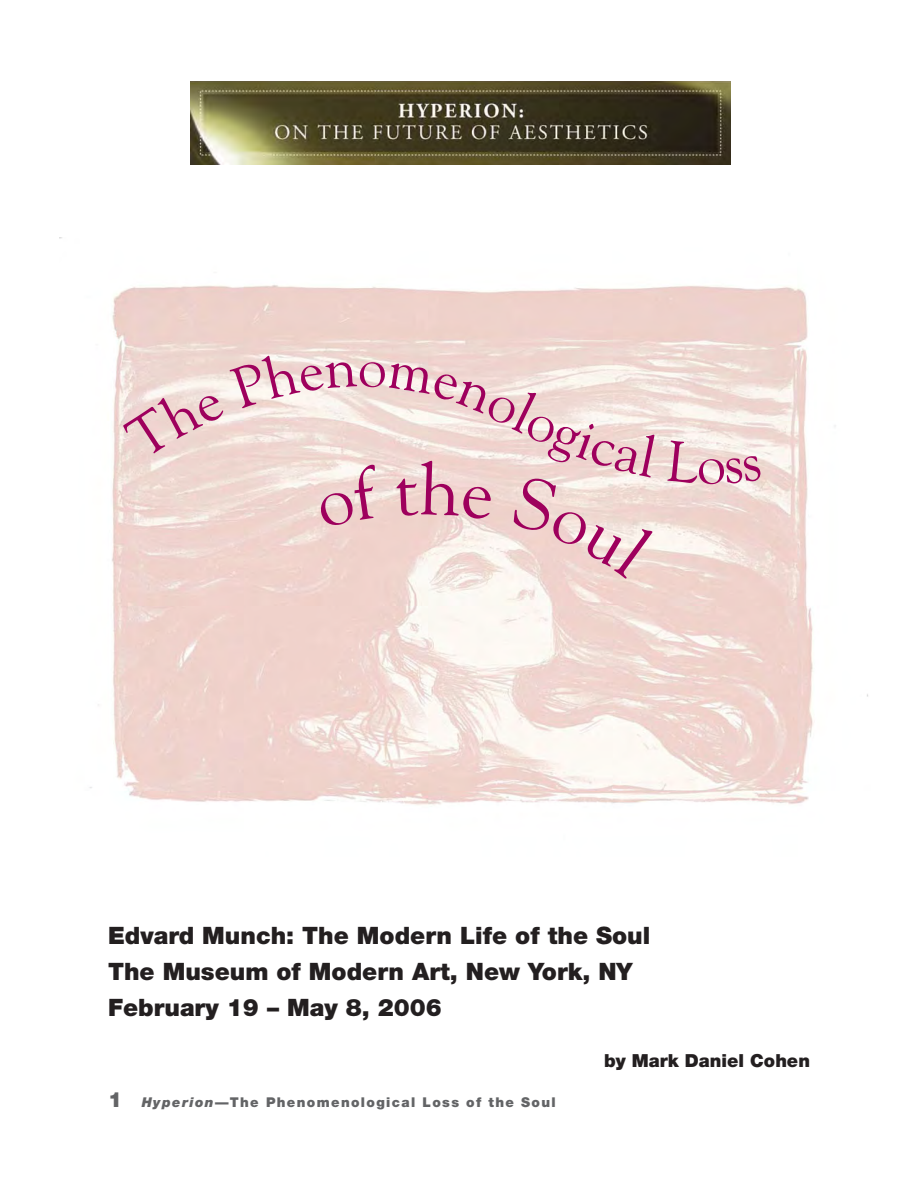
<style>
.page{position:relative;width:918px;height:1188px;background:#fff}
.page>*{position:absolute;margin:0;border:0;box-sizing:border-box;transform-origin:0 0}
.t1{font:57px "Goudy";color:#9e005d}
.t2{font:900 24px/36px "Helvetica Neue";color:#231f20}
.t3{font:900 21px "Helvetica Neue";color:#636466}
.t4{font:900 18px "Helvetica Neue";color:#231f20}
.t5{font:900 13.5px "Helvetica Neue";letter-spacing:.1em;color:#636466}
.s1{font-style:italic}
</style>
<div class="page">
<img style="left:190px;top:81px;width:540px;height:84px">
<img style="left:60px;top:237px;width:808px;height:568px">
<svg style="left:667px;top:440px;width:33px;height:44px"></svg>
<svg style="left:725px;top:455px;width:37px;height:29px"></svg>
<svg style="left:122px;top:351px;width:537px;height:228px;background:#f0dcd5"></svg>
<h1 class="t1" style="left:697px;top:441px;width:30px">o</h1>
<p class="t2" style="left:108px;top:919px;width:544px">Edvard Munch: The Modern Life of the Soul<br>The Museum of Modern Art, New York, NY<br>February 19 – May 8, 2006</p>
<p class="t4" style="left:604px;top:1054px;width:207px">by Mark Daniel Cohen</p>
<p class="t3" style="left:108px;top:1092px;width:16px">1</p>
<p class="t5" style="left:142px;top:1097px;width:416px"><span class="s1">Hyperion</span>—The Phenomenological Loss of the Soul</p>
</div>
